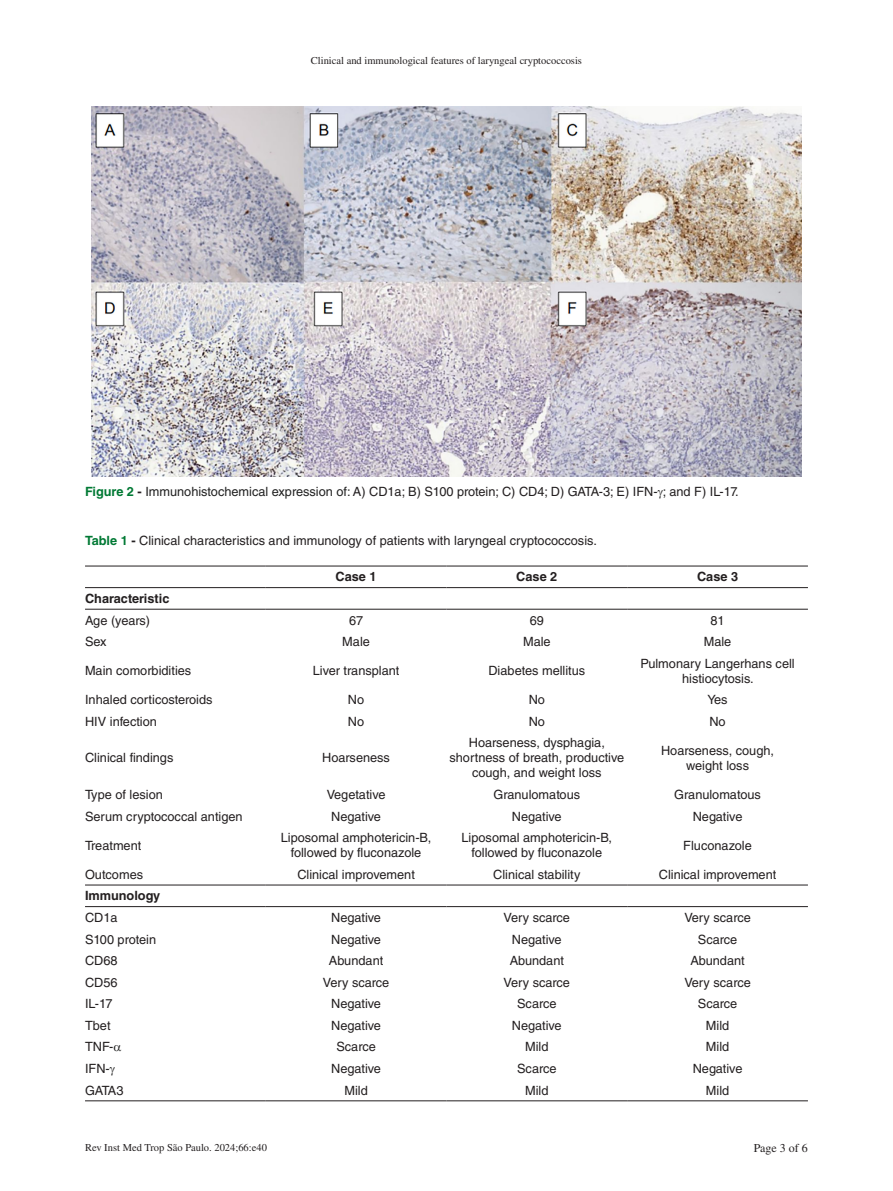
<style>
.page{position:relative;width:893px;height:1191px;background:#fff}
.page>*{position:absolute;margin:0;border:0;box-sizing:border-box;transform-origin:0 0}
.Tabela-corpo{font:12.75px/15px "Helvetica LT Std";color:#231f20;text-align:center}
.Figura{font:12.75px "Helvetica LT Std";color:#231f20}
.Tabela-corpo-2{font:700 12.75px "Helvetica LT Std";color:#231f20}
.t1{font:12px "Times LT Std";color:#231f20}
.t2{font:10.5px "Times LT Std";color:#231f20}
.s1{font-weight:700;color:#007934}
.s2{font-weight:700}
.s3{color:#212121}
</style>
<div class="page">
<img style="left:91px;top:106px;width:711px;height:371px">
<hr style="left:85px;top:565px;width:181px;height:1px;background:#231f20">
<hr style="left:266px;top:565px;width:180px;height:1px;background:#231f20">
<hr style="left:446px;top:565px;width:181px;height:1px;background:#231f20">
<hr style="left:627px;top:565px;width:181px;height:1px;background:#231f20">
<hr style="left:85px;top:587px;width:181px;height:1px;background:#231f20">
<hr style="left:266px;top:587px;width:180px;height:1px;background:#231f20">
<hr style="left:446px;top:587px;width:181px;height:1px;background:#231f20">
<hr style="left:627px;top:587px;width:181px;height:1px;background:#231f20">
<hr style="left:85px;top:609px;width:181px;height:1px;background:#231f20">
<hr style="left:266px;top:609px;width:180px;height:1px;background:#231f20">
<hr style="left:446px;top:609px;width:181px;height:1px;background:#231f20">
<hr style="left:627px;top:609px;width:181px;height:1px;background:#231f20">
<hr style="left:85px;top:884px;width:181px;height:1px;background:#231f20">
<hr style="left:266px;top:884px;width:180px;height:1px;background:#231f20">
<hr style="left:446px;top:884px;width:181px;height:1px;background:#231f20">
<hr style="left:627px;top:884px;width:181px;height:1px;background:#231f20">
<hr style="left:85px;top:906px;width:181px;height:1px;background:#231f20">
<hr style="left:266px;top:906px;width:180px;height:1px;background:#231f20">
<hr style="left:446px;top:906px;width:181px;height:1px;background:#231f20">
<hr style="left:627px;top:906px;width:181px;height:1px;background:#231f20">
<hr style="left:85px;top:1100px;width:181px;height:1px;background:#231f20">
<hr style="left:266px;top:1100px;width:180px;height:1px;background:#231f20">
<hr style="left:446px;top:1100px;width:181px;height:1px;background:#231f20">
<hr style="left:627px;top:1100px;width:181px;height:1px;background:#231f20">
<p class="t2" style="left:311px;top:55px;width:273px">Clinical and immunological features of laryngeal cryptococcosis</p>
<p class="Figura" style="left:85px;top:484px;width:655px"><span class="s1">Figure 2</span> <span class="s2">-</span> <span class="s3">Immunohistochemical expression of:</span> A) CD1a; B) S100 protein; C) CD4; D) GATA-3; E) IFN<span class="s3">- ;</span> and F) IL-17.</p>
<p class="Figura" style="left:85px;top:533px;width:513px"><span class="s1">Table 1</span> <span class="s2">-</span> Clinical characteristics and immunology of patients with laryngeal cryptococcosis.</p>
<p class="Tabela-corpo-2" style="left:336px;top:569px;width:43px">Case 1</p>
<p class="Tabela-corpo-2" style="left:516px;top:569px;width:43px">Case 2</p>
<p class="Tabela-corpo-2" style="left:697px;top:569px;width:43px">Case 3</p>
<p class="Tabela-corpo-2" style="left:85px;top:590px;width:86px">Characteristic</p>
<p class="Tabela-corpo" style="left:85px;top:612px;width:67px">Age (years)</p>
<p class="Tabela-corpo" style="left:349px;top:612px;width:16px">67</p>
<p class="Tabela-corpo" style="left:530px;top:612px;width:16px">69</p>
<p class="Tabela-corpo" style="left:710px;top:612px;width:16px">81</p>
<p class="Tabela-corpo" style="left:85px;top:634px;width:23px">Sex</p>
<p class="Tabela-corpo" style="left:342px;top:634px;width:29px">Male</p>
<p class="Tabela-corpo" style="left:523px;top:634px;width:29px">Male</p>
<p class="Tabela-corpo" style="left:704px;top:634px;width:29px">Male</p>
<p class="Tabela-corpo" style="left:85px;top:663px;width:108px">Main comorbidities</p>
<p class="Tabela-corpo" style="left:313px;top:663px;width:88px">Liver transplant</p>
<p class="Tabela-corpo" style="left:488px;top:663px;width:98px">Diabetes mellitus</p>
<p class="Tabela-corpo" style="left:640px;top:655px;width:156px">Pulmonary Langerhans cell histiocytosis.</p>
<p class="Tabela-corpo" style="left:85px;top:692px;width:129px">Inhaled corticosteroids</p>
<p class="Tabela-corpo" style="left:348px;top:692px;width:18px">No</p>
<p class="Tabela-corpo" style="left:529px;top:692px;width:18px">No</p>
<p class="Tabela-corpo" style="left:707px;top:692px;width:22px">Yes</p>
<p class="Tabela-corpo" style="left:85px;top:714px;width:73px">HIV infection</p>
<p class="Tabela-corpo" style="left:348px;top:714px;width:18px">No</p>
<p class="Tabela-corpo" style="left:529px;top:714px;width:18px">No</p>
<p class="Tabela-corpo" style="left:709px;top:714px;width:18px">No</p>
<p class="Tabela-corpo" style="left:85px;top:750px;width:90px">Clinical findings</p>
<p class="Tabela-corpo" style="left:322px;top:750px;width:69px">Hoarseness</p>
<p class="Tabela-corpo" style="left:449px;top:735px;width:176px">Hoarseness, dysphagia, shortness of breath, productive cough, and weight loss</p>
<p class="Tabela-corpo" style="left:661px;top:743px;width:114px">Hoarseness, cough,</p>
<p class="Tabela-corpo" style="left:686px;top:758px;width:64px">weight loss</p>
<p class="Tabela-corpo" style="left:85px;top:787px;width:79px">Type of lesion</p>
<p class="Tabela-corpo" style="left:327px;top:787px;width:60px">Vegetative</p>
<p class="Tabela-corpo" style="left:494px;top:787px;width:88px">Granulomatous</p>
<p class="Tabela-corpo" style="left:674px;top:787px;width:88px">Granulomatous</p>
<p class="Tabela-corpo" style="left:85px;top:808px;width:159px">Serum cryptococcal antigen</p>
<p class="Tabela-corpo" style="left:331px;top:808px;width:51px">Negative</p>
<p class="Tabela-corpo" style="left:512px;top:808px;width:51px">Negative</p>
<p class="Tabela-corpo" style="left:693px;top:808px;width:51px">Negative</p>
<p class="Tabela-corpo" style="left:85px;top:837px;width:58px">Treatment</p>
<p class="Tabela-corpo" style="left:281px;top:830px;width:152px">Liposomal amphotericin-B, followed by fluconazole</p>
<p class="Tabela-corpo" style="left:462px;top:830px;width:152px">Liposomal amphotericin-B, followed by fluconazole</p>
<p class="Tabela-corpo" style="left:683px;top:837px;width:70px">Fluconazole</p>
<p class="Tabela-corpo" style="left:85px;top:866px;width:60px">Outcomes</p>
<p class="Tabela-corpo" style="left:297px;top:866px;width:119px">Clinical improvement</p>
<p class="Tabela-corpo" style="left:493px;top:866px;width:89px">Clinical stability</p>
<p class="Tabela-corpo" style="left:659px;top:866px;width:119px">Clinical improvement</p>
<p class="Tabela-corpo-2" style="left:85px;top:888px;width:77px">Immunology</p>
<p class="Tabela-corpo" style="left:85px;top:910px;width:34px">CD1a</p>
<p class="Tabela-corpo" style="left:331px;top:910px;width:51px">Negative</p>
<p class="Tabela-corpo" style="left:504px;top:910px;width:68px">Very scarce</p>
<p class="Tabela-corpo" style="left:684px;top:910px;width:68px">Very scarce</p>
<p class="Tabela-corpo" style="left:85px;top:931px;width:73px">S100 protein</p>
<p class="Tabela-corpo" style="left:331px;top:931px;width:51px">Negative</p>
<p class="Tabela-corpo" style="left:512px;top:931px;width:51px">Negative</p>
<p class="Tabela-corpo" style="left:698px;top:931px;width:41px">Scarce</p>
<p class="Tabela-corpo" style="left:85px;top:953px;width:34px">CD68</p>
<p class="Tabela-corpo" style="left:329px;top:953px;width:56px">Abundant</p>
<p class="Tabela-corpo" style="left:510px;top:953px;width:56px">Abundant</p>
<p class="Tabela-corpo" style="left:690px;top:953px;width:56px">Abundant</p>
<p class="Tabela-corpo" style="left:85px;top:974px;width:34px">CD56</p>
<p class="Tabela-corpo" style="left:323px;top:974px;width:68px">Very scarce</p>
<p class="Tabela-corpo" style="left:504px;top:974px;width:68px">Very scarce</p>
<p class="Tabela-corpo" style="left:684px;top:974px;width:68px">Very scarce</p>
<p class="Tabela-corpo" style="left:85px;top:996px;width:29px">IL-17</p>
<p class="Tabela-corpo" style="left:331px;top:996px;width:51px">Negative</p>
<p class="Tabela-corpo" style="left:517px;top:996px;width:41px">Scarce</p>
<p class="Tabela-corpo" style="left:698px;top:996px;width:41px">Scarce</p>
<p class="Tabela-corpo" style="left:85px;top:1017px;width:27px">Tbet</p>
<p class="Tabela-corpo" style="left:331px;top:1017px;width:51px">Negative</p>
<p class="Tabela-corpo" style="left:512px;top:1017px;width:51px">Negative</p>
<p class="Tabela-corpo" style="left:706px;top:1017px;width:25px">Mild</p>
<p class="Tabela-corpo" style="left:85px;top:1039px;width:30px">TNF-</p>
<p class="Tabela-corpo" style="left:336px;top:1039px;width:41px">Scarce</p>
<p class="Tabela-corpo" style="left:525px;top:1039px;width:25px">Mild</p>
<p class="Tabela-corpo" style="left:706px;top:1039px;width:25px">Mild</p>
<p class="Tabela-corpo" style="left:85px;top:1061px;width:26px">IFN<span class="s3">-</span></p>
<p class="Tabela-corpo" style="left:331px;top:1061px;width:51px">Negative</p>
<p class="Tabela-corpo" style="left:517px;top:1061px;width:41px">Scarce</p>
<p class="Tabela-corpo" style="left:693px;top:1061px;width:51px">Negative</p>
<p class="Tabela-corpo" style="left:85px;top:1082px;width:40px">GATA3</p>
<p class="Tabela-corpo" style="left:344px;top:1082px;width:25px">Mild</p>
<p class="Tabela-corpo" style="left:525px;top:1082px;width:25px">Mild</p>
<p class="Tabela-corpo" style="left:706px;top:1082px;width:25px">Mild</p>
<p class="t2" style="left:85px;top:1142px;width:183px">Rev Inst Med Trop São Paulo. 2024;66:e40</p>
<p class="t1" style="left:754px;top:1141px;width:56px">Page 3 of 6</p>
</div>
